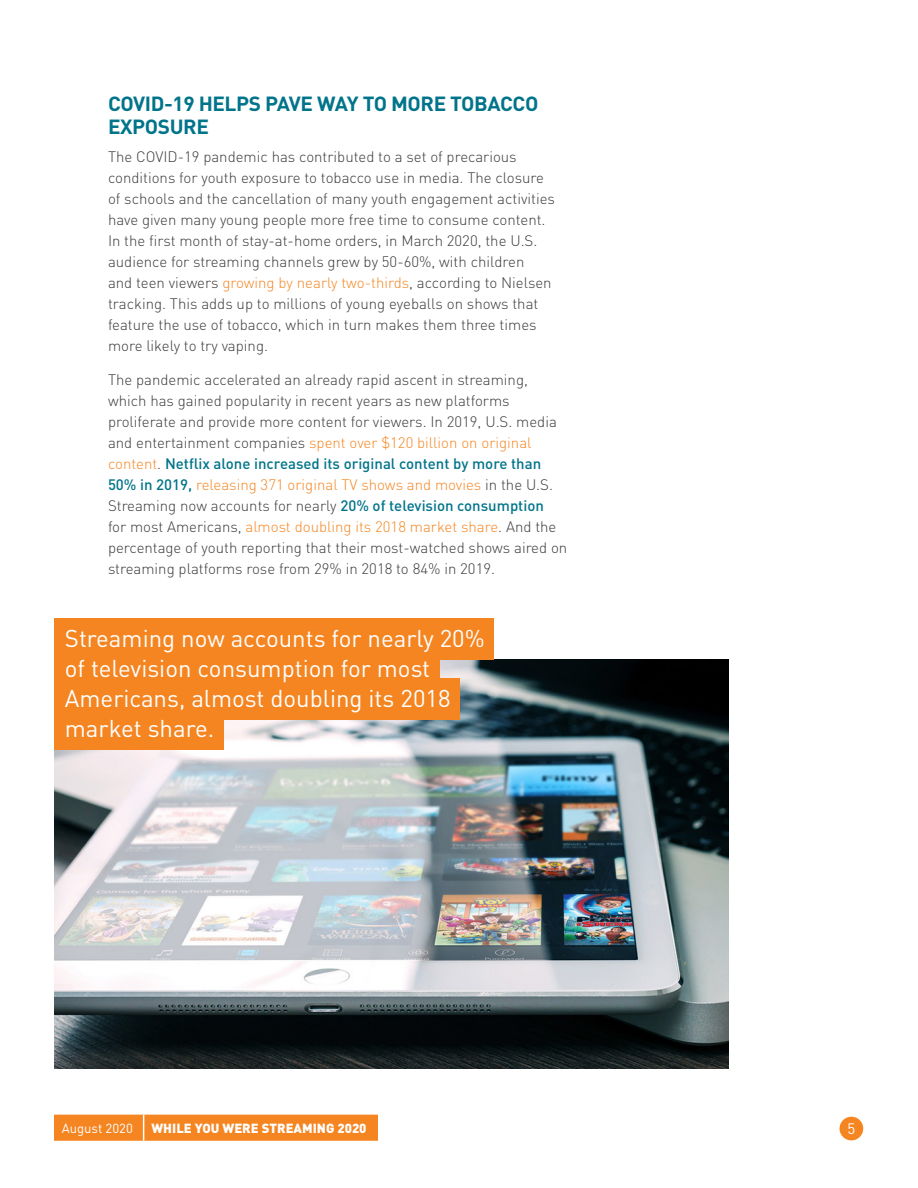
<style>
.page{position:relative;width:918px;height:1188px;background:#fff}
.page>*{position:absolute;margin:0;border:0;box-sizing:border-box;transform-origin:0 0}
.Callout{font:24px "DIN";color:#fff}
.t1{font:700 20.25px/22.5px "DIN";letter-spacing:-.02em;color:#00748a}
.Body{font:300 15px/21px "DIN";color:#3c3a3b}
.page{font:15px "DIN";color:#fff}
.t2{font:900 13.05px "DIN";color:#fff}
.t3{font:13.05px "DIN";color:#fff}
.s1{color:#f58520}
.s2{font-weight:500;color:#00748a}
</style>
<div class="page">
<div style="left:54px;top:1115px;width:324px;height:26px;background:#f58520"></div>
<div style="left:840px;top:1117px;width:23px;height:23px;background:#f58520;border-radius:50%"></div>
<img style="left:54px;top:660px;width:675px;height:408px">
<div style="left:54px;top:618px;width:440px;height:42px;background:#f58520"></div>
<div style="left:54px;top:648px;width:385px;height:42px;background:#f58520"></div>
<div style="left:54px;top:678px;width:406px;height:42px;background:#f58520"></div>
<div style="left:54px;top:708px;width:169px;height:42px;background:#f58520"></div>
<h2 class="t1" style="left:108px;top:92px;width:432px">COVID-19 HELPS PAVE WAY TO MORE TOBACCO<br>EXPOSURE</h2>
<p class="Body" style="left:108px;top:146px;width:449px">The COVID-19 pandemic has contributed to a set of precarious conditions for youth exposure to tobacco use in media. The closure of schools and the cancellation of many youth engagement activities have given many young people more free time to consume content.<br>In the first month of stay-at-home orders, in March 2020, the U.S. audience for streaming channels grew by 50-60%, with children<br>and teen viewers <span class="s1">growing by nearly two-thirds</span>, according to Nielsen tracking. This adds up to millions of young eyeballs on shows that feature the use of tobacco, which in turn makes them three times more likely to try vaping.</p>
<p class="Body" style="left:108px;top:369px;width:461px">The pandemic accelerated an already rapid ascent in streaming, which has gained popularity in recent years as new platforms proliferate and provide more content for viewers. In 2019, U.S. media and entertainment companies <span class="s1">spent over $120 billion on original content</span>. <span class="s2">Netflix alone increased its original content by more than 50% in 2019,</span> <span class="s1">releasing 371 original TV shows and movies</span> in the U.S.<br>Streaming now accounts for nearly <span class="s2">20% of television consumption<br></span>for most Americans, <span class="s1">almost doubling its 2018 market share</span>. And the percentage of youth reporting that their most-watched shows aired on streaming platforms rose from 29% in 2018 to 84% in 2019.</p>
<p class="Callout" style="left:65px;top:623px;width:421px">Streaming now accounts for nearly 20%</p>
<p class="Callout" style="left:65px;top:653px;width:367px">of television consumption for most</p>
<p class="Callout" style="left:65px;top:683px;width:387px">Americans, almost doubling its 2018</p>
<p class="Callout" style="left:65px;top:713px;width:151px">market share.</p>
<p class="t3" style="left:62px;top:1120px;width:73px">August 2020</p>
<p class="t2" style="left:151px;top:1120px;width:217px">WHILE YOU WERE STREAMING 2020</p>
<p class="page" style="left:847px;top:1119px;width:9px">5</p>
</div>
